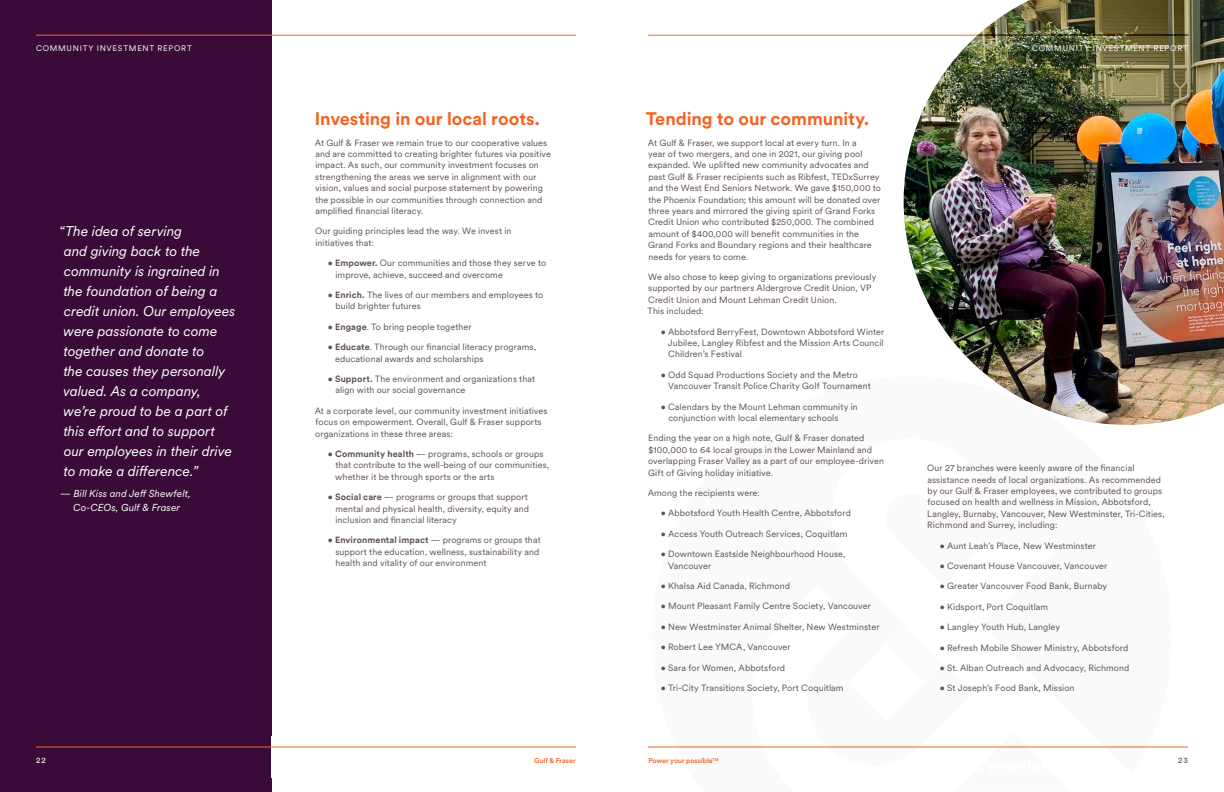
<style>
.page{position:relative;width:1224px;height:792px;background:#fff}
.page>*{position:absolute;margin:0;border:0;box-sizing:border-box;transform-origin:0 0}
.t1{font:700 18px "Circular XX";letter-spacing:-.005em;color:#f26322}
.t2{font:italic 14px/20px "Circular XX";letter-spacing:-.005em;color:#fff}
.t3{font:italic 10px/14px "Circular XX";letter-spacing:.005em;color:#fff;text-align:center}
.t4{font:9px/11.4px "Circular XX";letter-spacing:.01em;color:#5e5150}
.t5{font:8px "Circular XX";letter-spacing:.09em;color:#fff}
.t6{font:8px "Circular XX";color:#fff}
.t7{font:8px "Circular XX";color:#5e5150}
.t8{font:500 7px "Circular XX";color:#f26322}
.s1{font-weight:700}
</style>
<div class="page">
<div style="left:0;top:0;width:271px;height:792px;background:#3a0b38"></div>
<img style="left:904px;top:0;width:320px;height:425px">
<hr style="left:36px;top:35px;width:540px;height:1px;background:#f26322">
<hr style="left:648px;top:35px;width:540px;height:1px;background:#f26322">
<hr style="left:648px;top:747px;width:540px;height:1px;background:#f26322">
<hr style="left:36px;top:747px;width:540px;height:1px;background:#f26322">
<p class="t5" style="left:36px;top:43px;width:157px">COMMUNITY INVESTMENT REPORT</p>
<p class="t2" style="left:59px;top:220px;width:178px">“The idea of serving<br>and giving back to the community is ingrained in the foundation of being a credit union. Our employees were passionate to come together and donate to<br>the causes they personally valued. As a company,<br>we’re proud to be a part of this effort and to support<br>our employees in their drive to make a difference.”</p>
<p class="t3" style="left:60px;top:486px;width:132px">— Bill Kiss and Jeff Shewfelt,<br>Co-CEOs, Gulf &amp; Fraser</p>
<h1 class="t1" style="left:315px;top:106px;width:226px">Investing in our local roots.</h1>
<p class="t4" style="left:315px;top:136px;width:238px">At Gulf &amp; Fraser we remain true to our cooperative values and are committed to creating brighter futures via positive impact. As such, our community investment focuses on strengthening the areas we serve in alignment with our vision, values and social purpose statement by powering the possible in our communities through connection and amplified financial literacy.</p>
<p class="t4" style="left:315px;top:225px;width:198px">Our guiding principles lead the way. We invest in initiatives that:</p>
<p class="t4" style="left:335px;top:257px;width:212px;text-indent:-8px">• <span class="s1">Empower.</span> Our communities and those they serve to improve, achieve, succeed and overcome</p>
<p class="t4" style="left:336px;top:289px;width:209px;text-indent:-8px">• <span class="s1">Enrich.</span> The lives of our members and employees to build brighter futures</p>
<p class="t4" style="left:328px;top:321px;width:145px">• <span class="s1">Engage</span>. To bring people together</p>
<p class="t4" style="left:335px;top:341px;width:202px;text-indent:-8px">• <span class="s1">Educate</span>. Through our financial literacy programs, educational awards and scholarships</p>
<p class="t4" style="left:335px;top:373px;width:201px;text-indent:-8px">• <span class="s1">Support.</span> The environment and organizations that align with our social governance</p>
<p class="t4" style="left:315px;top:405px;width:234px">At a corporate level, our community investment initiatives focus on empowerment. Overall, Gulf &amp; Fraser supports organizations in these three areas:</p>
<p class="t4" style="left:335px;top:448px;width:215px;text-indent:-8px">• <span class="s1">Community health</span> — programs, schools or groups that contribute to the well-being of our communities, whether it be through sports or the arts</p>
<p class="t4" style="left:335px;top:491px;width:195px;text-indent:-8px">• <span class="s1">Social care</span> — programs or groups that support mental and physical health, diversity, equity and inclusion and financial literacy</p>
<p class="t4" style="left:335px;top:534px;width:207px;text-indent:-8px">• <span class="s1">Environmental impact</span> — programs or groups that support the education, wellness, sustainability and health and vitality of our environment</p>
<h1 class="t1" style="left:646px;top:106px;width:225px">Tending to our community.</h1>
<p class="t4" style="left:648px;top:136px;width:235px">At Gulf &amp; Fraser, we support local at every turn. In a<br>year of two mergers, and one in 2021, our giving pool expanded. We uplifted new community advocates and past Gulf &amp; Fraser recipients such as Ribfest, TEDxSurrey and the West End Seniors Network. We gave $150,000 to the Phoenix Foundation; this amount will be donated over three years and mirrored the giving spirit of Grand Forks Credit Union who contributed $250,000. The combined amount of $400,000 will benefit communities in the Grand Forks and Boundary regions and their healthcare needs for years to come.</p>
<p class="t4" style="left:647px;top:271px;width:231px">We also chose to keep giving to organizations previously supported by our partners Aldergrove Credit Union, VP Credit Union and Mount Lehman Credit Union.<br>This included:</p>
<p class="t4" style="left:668px;top:325px;width:218px;text-align:justify;text-indent:-7px">• Abbotsford BerryFest, Downtown Abbotsford Winter Jubilee, Langley Ribfest and the Mission Arts Council Children’s Festival</p>
<p class="t4" style="left:668px;top:369px;width:204px;text-indent:-7px">• Odd Squad Productions Society and the Metro<br>Vancouver Transit Police Charity Golf Tournament</p>
<p class="t4" style="left:668px;top:400px;width:191px;text-indent:-8px">• Calendars by the Mount Lehman community in conjunction with local elementary schools</p>
<p class="t4" style="left:648px;top:432px;width:237px">Ending the year on a high note, Gulf &amp; Fraser donated $100,000 to 64 local groups in the Lower Mainland and overlapping Fraser Valley as a part of our employee-driven Gift of Giving holiday initiative.</p>
<p class="t4" style="left:648px;top:487px;width:114px">Among the recipients were:</p>
<p class="t4" style="left:661px;top:507px;width:192px">• Abbotsford Youth Health Centre, Abbotsford</p>
<p class="t4" style="left:661px;top:528px;width:188px">• Access Youth Outreach Services, Coquitlam</p>
<p class="t4" style="left:668px;top:548px;width:179px;text-indent:-7px">• Downtown Eastside Neighbourhood House,<br>Vancouver</p>
<p class="t4" style="left:661px;top:580px;width:131px">• Khalsa Aid Canada, Richmond</p>
<p class="t4" style="left:661px;top:600px;width:212px">• Mount Pleasant Family Centre Society, Vancouver</p>
<p class="t4" style="left:661px;top:621px;width:220px">• New Westminster Animal Shelter, New Westminster</p>
<p class="t4" style="left:661px;top:641px;width:132px">• Robert Lee YMCA, Vancouver</p>
<p class="t4" style="left:661px;top:661px;width:126px">• Sara for Women, Abbotsford</p>
<p class="t4" style="left:661px;top:682px;width:184px">• Tri-City Transitions Society, Port Coquitlam</p>
<p class="t5" style="left:1032px;top:43px;width:157px">COMMUNITY INVESTMENT REPORT</p>
<p class="t4" style="left:927px;top:462px;width:239px">Our 27 branches were keenly aware of the financial assistance needs of local organizations. As recommended by our Gulf &amp; Fraser employees, we contributed to groups focused on health and wellness in Mission, Abbotsford, Langley, Burnaby, Vancouver, New Westminster, Tri-Cities, Richmond and Surrey, including:</p>
<p class="t4" style="left:940px;top:539px;width:158px">• Aunt Leah’s Place, New Westminster</p>
<p class="t4" style="left:940px;top:560px;width:169px">• Covenant House Vancouver, Vancouver</p>
<p class="t4" style="left:940px;top:580px;width:169px">• Greater Vancouver Food Bank, Burnaby</p>
<p class="t4" style="left:940px;top:601px;width:110px">• Kidsport, Port Coquitlam</p>
<p class="t4" style="left:940px;top:621px;width:122px">• Langley Youth Hub, Langley</p>
<p class="t4" style="left:940px;top:641px;width:190px">• Refresh Mobile Shower Ministry, Abbotsford</p>
<p class="t4" style="left:940px;top:662px;width:191px">• St. Alban Outreach and Advocacy, Richmond</p>
<p class="t4" style="left:940px;top:682px;width:136px">• St Joseph’s Food Bank, Mission</p>
<p class="t8" style="left:648px;top:756px;width:72px">Power your possible<sup>TM</sup></p>
<p class="t6" style="left:36px;top:755px;width:11px">22</p>
<p class="t8" style="left:534px;top:756px;width:43px">Gulf &amp; Fraser</p>
<p class="t7" style="left:1178px;top:755px;width:11px">23</p>
</div>
